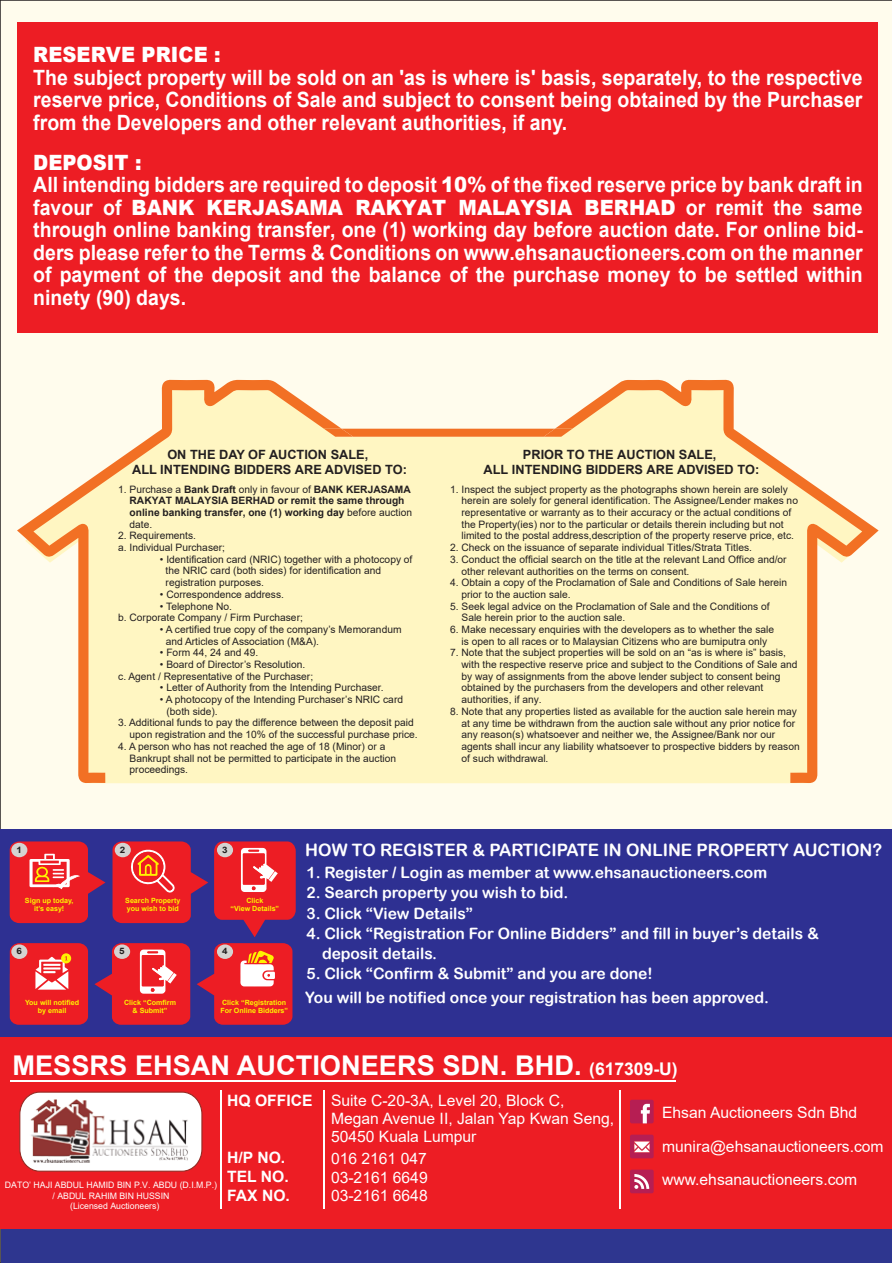
<style>
.page{position:relative;width:892px;height:1263px;background:#fffced}
.page>*{position:absolute;margin:0;border:0;box-sizing:border-box;transform-origin:0 0}
.t1{font:700 27.15px "Arial";color:#fff}
.t2{font:700 21.15px/22.5px "Arial";color:#fff;text-align:justify;scale:.93 1}
.t3{font:900 21.15px "Arial";color:#fff;scale:.93 1}
.t4{font:17.1px "Arial Rounded MT Bold";color:#fff}
.t5{font:15.75px/20.1px "Arial Rounded MT Bold";color:#fff}
.t6{font:15.6px/18.1px "Arial";color:#fff}
.t7{font:700 15.6px/18.8px "Arial";color:#fff}
.t8{font:700 12.75px/15.3px "Arial";color:#231f20;text-align:center}
.t9{font:10.2px/11.7px "Arial";color:#231f20}
.t10{font:700 10.2px/11.7px "Arial";color:#231f20}
.t11{font:8.85px "Arial";color:#fff}
.t12{font:700 8.85px "Arial";color:#231f20;scale:1.11 1}
.t13{font:700 7.2px/8.6px "Arial";color:#fff200;text-align:center}
.s1{font-weight:900}
.s2{font-weight:400}
.s3{font-size:17.55px}
</style>
<div class="page">
<svg style="left:342px;top:386px;width:213px;height:386px;background:#fef6c6"></svg>
<svg style="left:17px;top:380px;width:325px;height:403px;background:#feefc2"></svg>
<svg style="left:555px;top:380px;width:323px;height:403px;background:#feefc2"></svg>
<svg style="left:324px;top:429px;width:248px;height:8px;background:#f27a31"></svg>
<div style="left:17px;top:22px;width:860px;height:310px;background:#ed1d24"></div>
<div style="left:1px;top:1228px;width:891px;height:35px;background:#2e368f"></div>
<div style="left:0;top:829px;width:892px;height:207px;background:#2e3092"></div>
<svg style="left:10px;top:841px;width:95px;height:82px"></svg>
<div style="left:11px;top:843px;width:16px;height:14px;background:#d4d3d1;border-radius:50%"></div>
<svg style="left:112px;top:841px;width:96px;height:82px"></svg>
<svg style="left:214px;top:841px;width:82px;height:96px"></svg>
<svg style="left:197px;top:943px;width:95px;height:81px"></svg>
<svg style="left:10px;top:943px;width:78px;height:81px;background:#ec393d"></svg>
<svg style="left:94px;top:943px;width:96px;height:81px"></svg>
<div style="left:0;top:1037px;width:892px;height:191px;background:#ed1d24"></div>
<hr style="left:10px;top:1080px;width:666px;height:2px;background:#fff">
<hr style="left:323px;top:1090px;width:1px;height:118px;background:#fff">
<hr style="left:220px;top:1090px;width:2px;height:118px;background:#fff">
<hr style="left:619px;top:1090px;width:2px;height:118px;background:#fff">
<div style="left:630px;top:1099px;width:24px;height:24px;background:#b61e53;border-radius:2px"></div>
<svg style="left:641px;top:1103px;width:9px;height:20px"></svg>
<div style="left:630px;top:1134px;width:24px;height:24px;background:#b61e53;border-radius:2px"></div>
<svg style="left:634px;top:1141px;width:16px;height:11px"></svg>
<div style="left:630px;top:1169px;width:24px;height:24px;background:#b61e53;border-radius:2px"></div>
<svg style="left:634px;top:1174px;width:15px;height:14px"></svg>
<svg style="left:19px;top:1091px;width:183px;height:80px;background:#f1cfd0"></svg>
<img style="left:29px;top:1098px;width:162px;height:64px">
<h2 class="t3" style="left:33px;top:39px;width:203px">RESERVE PRICE :</h2>
<p class="t2" style="left:33px;top:66px;width:893px">The subject property will be sold on an 'as is where is' basis, separately, to the respective reserve price, Conditions of Sale and subject to consent being obtained by the Purchaser from the Developers and other relevant authorities, if any.</p>
<p class="t2" style="left:33px;top:151px;width:893px;text-align:left"><span class="s1">DEPOSIT :<br></span>All intending bidders are required to deposit <span class="s1">10%</span> of the fixed reserve price by bank draft in favour of <span class="s1">BANK KERJASAMA RAKYAT MALAYSIA BERHAD</span> or remit the same through online banking transfer, one (1) working day before auction date. For online bid&shy;ders please refer to the Terms &amp; Conditions on www.ehsanauctioneers.com on the manner of payment of the deposit and the balance of the purchase money to be settled within ninety (90) days.</p>
<p class="t8" style="left:132px;top:447px;width:276px">ON THE DAY OF AUCTION SALE,<br>ALL INTENDING BIDDERS ARE ADVISED TO:</p>
<p class="t8" style="left:483px;top:447px;width:277px">PRIOR TO THE AUCTION SALE,<br>ALL INTENDING BIDDERS ARE ADVISED TO:</p>
<p class="t10" style="left:130px;top:483px;width:284px;text-indent:-11px"><span class="s2">1. Purchase a</span> Bank Draft <span class="s2">only in favour of</span> BANK KERJASAMA RAKYAT MALAYSIA BERHAD or remit the same through online banking transfer, one (1) working day <span class="s2">before auction date.</span></p>
<p class="t9" style="left:118px;top:530px;width:108px">2. Requirements.<br>a. Individual Purchaser;</p>
<p class="t9" style="left:166px;top:553px;width:248px;text-indent:-6px">• Identification card (NRIC) together with a photocopy of the NRIC card (both sides) for identification and registration purposes.</p>
<p class="t9" style="left:160px;top:588px;width:126px">• Correspondence address.</p>
<p class="t9" style="left:118px;top:600px;width:186px;text-indent:42px">• Telephone No.<br>b. Corporate Company / Firm Purchaser;</p>
<p class="t9" style="left:166px;top:623px;width:237px;text-indent:-6px">• A certified true copy of the company’s Memorandum and Articles of Association (M&amp;A).</p>
<p class="t9" style="left:160px;top:647px;width:100px">• Form 44, 24 and 49.</p>
<p class="t9" style="left:118px;top:658px;width:196px;text-indent:42px">• Board of Director’s Resolution. c. Agent / Representative of the Purchaser;</p>
<p class="t9" style="left:160px;top:682px;width:225px">• Letter of Authority from the Intending Purchaser.</p>
<p class="t9" style="left:167px;top:693px;width:238px;text-indent:-7px">• A photocopy of the Intending Purchaser’s NRIC card (both side).</p>
<p class="t9" style="left:130px;top:717px;width:290px;text-indent:-11px">3. Additional funds to pay the difference between the deposit paid upon registration and the 10% of the successful purchase price.</p>
<p class="t9" style="left:130px;top:740px;width:268px;text-indent:-11px">4. A person who has not reached the age of 18 (Minor) or a<br>Bankrupt shall not be permitted to participate in the auction proceedings.</p>
<p class="t9" style="left:461px;top:483px;width:338px;text-indent:-11px">1. Inspect the subject property as the photographs shown herein are solely herein are solely for general identification. The Assignee/Lender makes no representative or warranty as to their accuracy or the actual conditions of the Property(ies) nor to the particular or details therein including but not limited to the postal address,description of the property reserve price, etc.</p>
<p class="t9" style="left:450px;top:541px;width:303px">2. Check on the issuance of separate individual Titles/Strata Titles.</p>
<p class="t9" style="left:461px;top:553px;width:327px;text-indent:-11px">3. Conduct the official search on the title at the relevant Land Office and/or other relevant authorities on the terms on consent.</p>
<p class="t9" style="left:461px;top:577px;width:327px;text-indent:-11px">4. Obtain a copy of the Proclamation of Sale and Conditions of Sale herein prior to the auction sale.</p>
<p class="t9" style="left:461px;top:600px;width:310px;text-indent:-11px">5. Seek legal advice on the Proclamation of Sale and the Conditions of<br>Sale herein prior to the auction sale.</p>
<p class="t9" style="left:450px;top:623px;width:325px;text-align:center">6. Make necessary enquiries with the developers as to whether the sale is open to all races or to Malaysian Citizens who are bumiputra only</p>
<p class="t9" style="left:461px;top:647px;width:337px;text-indent:-11px">7. Note that the subject properties will be sold on an “as is where is” basis, with the respective reserve price and subject to the Conditions of Sale and by way of assignments from the above lender subject to consent being obtained by the purchasers from the developers and other relevant authorities, if any.</p>
<p class="t9" style="left:461px;top:705px;width:340px;text-indent:-11px">8. Note that any properties listed as available for the auction sale herein may at any time be withdrawn from the auction sale without any prior notice for any reason(s) whatsoever and neither we, the Assignee/Bank nor our agents shall incur any liability whatsoever to prospective bidders by reason of such withdrawal.</p>
<p class="t12" style="left:16px;top:843px;width:6px">1</p>
<p class="t12" style="left:120px;top:843px;width:6px">2</p>
<p class="t12" style="left:222px;top:843px;width:6px">3</p>
<p class="t13" style="left:25px;top:896px;width:50px">Sign up today, it’s easy!</p>
<p class="t13" style="left:125px;top:896px;width:57px;text-align:left">Search Property you wish to bid</p>
<p class="t13" style="left:231px;top:896px;width:50px">Click<br>“View Details”</p>
<p class="t12" style="left:16px;top:945px;width:6px">6</p>
<p class="t12" style="left:119px;top:945px;width:6px">5</p>
<p class="t12" style="left:222px;top:945px;width:6px">4</p>
<p class="t13" style="left:25px;top:997px;width:56px">You will notified by email</p>
<p class="t13" style="left:124px;top:997px;width:53px">Click “Comfirm &amp; Submit”</p>
<p class="t13" style="left:220px;top:997px;width:69px;text-align:left">Click “Registration<br>For Online Bidders”</p>
<h3 class="t4" style="left:305px;top:840px;width:579px">HOW TO REGISTER &amp; PARTICIPATE IN ONLINE PROPERTY AUCTION?</h3>
<h3 class="t5" style="left:306px;top:862px;width:462px">1. Register / Login as member at www.ehsanauctioneers.com</h3>
<h3 class="t5" style="left:306px;top:882px;width:263px">2. Search property you wish to bid.</h3>
<h3 class="t5" style="left:306px;top:902px;width:168px">3. Click “View Details”</h3>
<h3 class="t5" style="left:322px;top:923px;width:498px;text-indent:-16px">4. Click “Registration For Online Bidders” and fill in buyer’s details &amp; deposit details.</h3>
<h3 class="t5" style="left:305px;top:961px;width:465px;line-height:23.5px">5. Click “Confirm &amp; Submit” and you are done!<br>You will be notified once your registration has been approved.</h3>
<h1 class="t1" style="left:13px;top:1046px;width:667px">MESSRS EHSAN AUCTIONEERS SDN. BHD. <span class="s3">(617309-U)</span></h1>
<h3 class="t7" style="left:227px;top:1091px;width:87px">HQ OFFICE</h3>
<p class="t11" style="left:5px;top:1179px;width:214px">DATO’ HAJI ABDUL HAMID BIN P.V. ABDU (D.I.M.P.)</p>
<p class="t11" style="left:52px;top:1189px;width:119px">/ ABDUL RAHIM BIN HUSSIN</p>
<p class="t11" style="left:70px;top:1200px;width:91px">(Licensed Auctioneers)</p>
<h3 class="t7" style="left:227px;top:1148px;width:64px">H/P NO.<br>TEL NO.<br>FAX NO.</h3>
<h3 class="t6" style="left:331px;top:1091px;width:285px">Suite C-20-3A, Level 20, Block C,<br>Megan Avenue II, Jalan Yap Kwan Seng,<br>50450 Kuala Lumpur</h3>
<h3 class="t6" style="left:331px;top:1148px;width:98px;line-height:18.8px;text-align:justify">016 2161 047<br>03-2161 6649<br>03-2161 6648</h3>
<h3 class="t6" style="left:662px;top:1096px;width:223px;line-height:33.5px">Ehsan Auctioneers Sdn Bhd munira@ehsanauctioneers.com www.ehsanauctioneers.com</h3>
</div>
